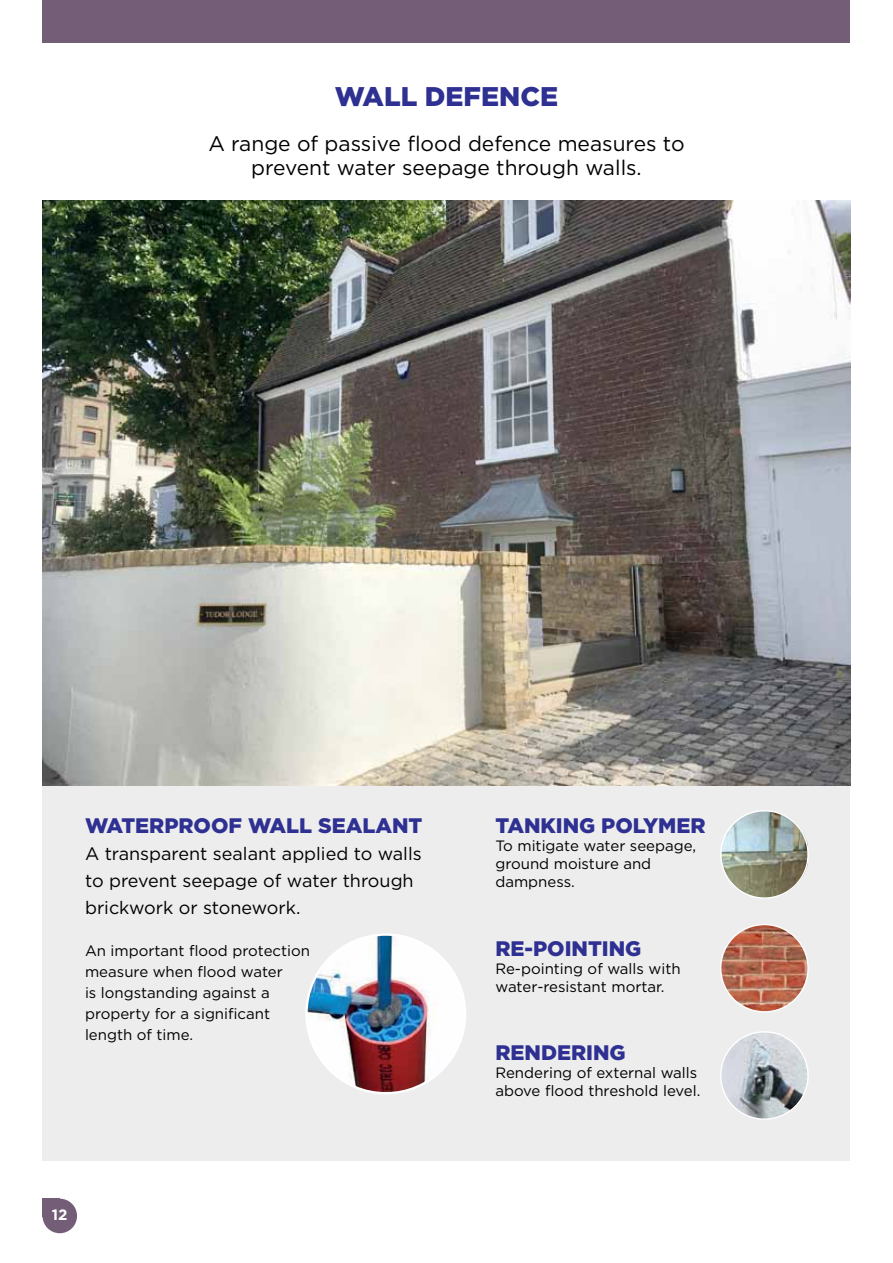
<style>
.page{position:relative;width:893px;height:1263px;background:#fff}
.page>*{position:absolute;margin:0;border:0;box-sizing:border-box;transform-origin:0 0}
.t1{font:900 27px "Gotham";color:#2e3092}
.t2{font:21px/24px "Gotham";color:#000;text-align:center}
.t3{font:900 21px "Gotham";color:#2e3092}
.t4{font:18px/27px "Gotham";color:#000}
.t5{font:15px/21px "Gotham";color:#000}
.t6{font:700 15px "Gotham";color:#fff}
</style>
<div class="page">
<div style="left:43px;top:774px;width:807px;height:387px;background:#eeeded"></div>
<img style="left:43px;top:200px;width:808px;height:585px">
<img style="left:721px;top:1032px;width:87px;height:87px;border-radius:44px">
<img style="left:721px;top:924px;width:87px;height:88px;border-radius:44px">
<img style="left:722px;top:812px;width:86px;height:85px">
<div style="left:43px;top:0;width:807px;height:42px;background:#745d77"></div>
<div style="left:43px;top:1199px;width:34px;height:34px;background:#745d77;border-radius:50%"></div>
<div style="left:43px;top:1199px;width:17px;height:18px;background:#745d77"></div>
<img style="left:306px;top:934px;width:159px;height:159px;border-radius:79px">
<h1 class="t1" style="left:335px;top:85px;width:225px">WALL DEFENCE</h1>
<h2 class="t2" style="left:208px;top:133px;width:478px">A range of passive flood defence measures to prevent water seepage through walls.</h2>
<h2 class="t3" style="left:85px;top:816px;width:339px">WATERPROOF WALL SEALANT</h2>
<p class="t4" style="left:85px;top:841px;width:338px">A transparent sealant applied to walls to prevent seepage of water through brickwork or stonework.</p>
<p class="t5" style="left:85px;top:941px;width:226px">An important flood protection measure when flood water<br>is longstanding against a property for a significant length of time.</p>
<p class="t6" style="left:52px;top:1208px;width:17px">12</p>
<h2 class="t3" style="left:495px;top:816px;width:212px">TANKING POLYMER</h2>
<p class="t5" style="left:495px;top:838px;width:202px;line-height:18px">To mitigate water seepage, ground moisture and dampness.</p>
<h2 class="t3" style="left:495px;top:939px;width:147px">RE-POINTING</h2>
<p class="t5" style="left:495px;top:960px;width:187px;line-height:18px">Re-pointing of walls with water-resistant mortar.</p>
<h2 class="t3" style="left:495px;top:1043px;width:132px">RENDERING</h2>
<p class="t5" style="left:495px;top:1064px;width:206px;line-height:18px">Rendering of external walls above flood threshold level.</p>
</div>
